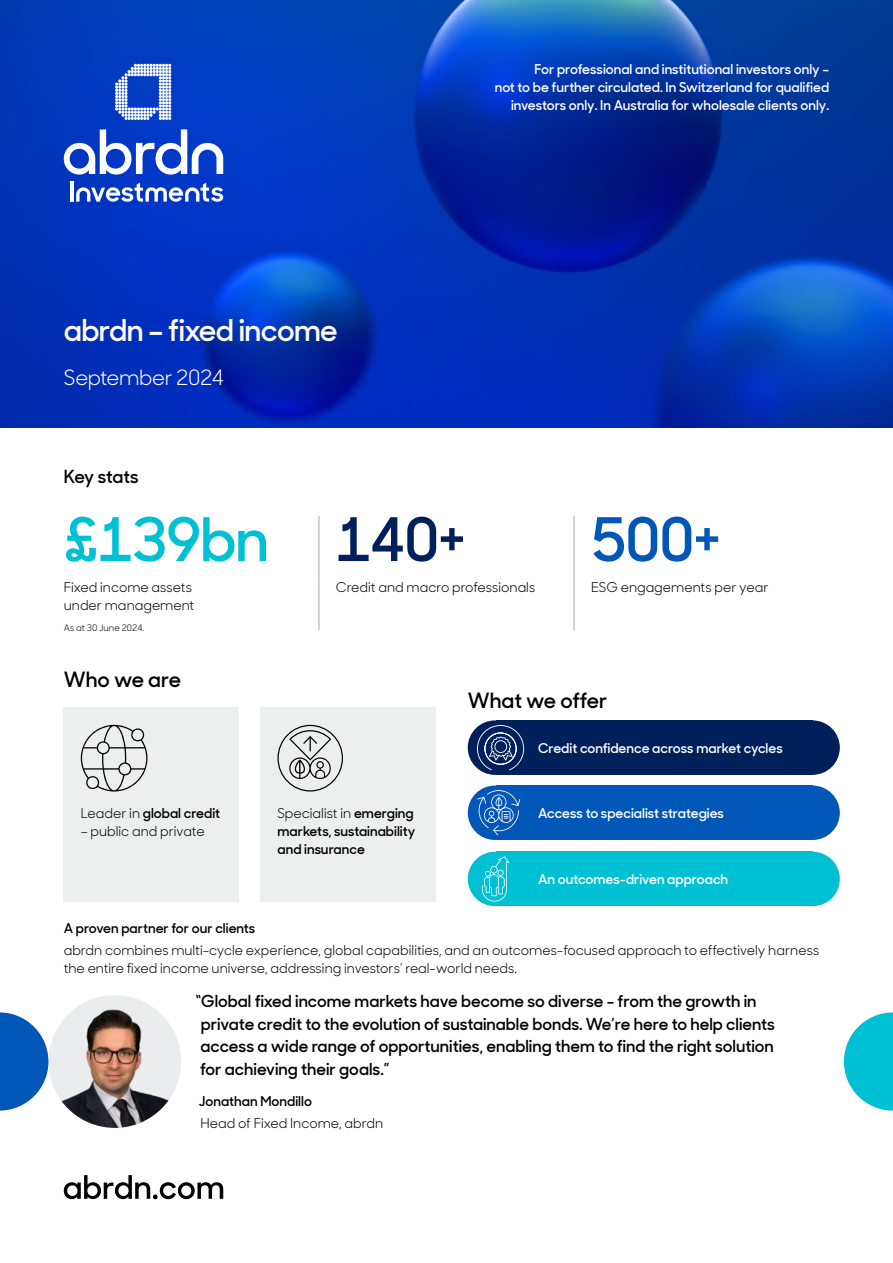
<style>
.page{position:relative;width:893px;height:1263px;background:#fff}
.page>*{position:absolute;margin:0;border:0;box-sizing:border-box;transform-origin:0 0}
.t1{font:600 60px "Sharp Sans Display No 1";letter-spacing:-.02em;color:#00c1d4}
.t2{font:600 60px "Sharp Sans Display No 1";color:#0057b7}
.t3{font:600 30px "Sharp Sans Display No 1";letter-spacing:-.02em;color:#fff}
.t4{font:600 21px "Sharp Sans Display No 1";color:#000}
.t5{font:21px "Sharp Sans Display No 1";letter-spacing:-.02em;color:#fff}
.t6{font:600 18px "Sharp Sans Display No 1";letter-spacing:-.015em;color:#000}
.t7{font:600 16.5px/22.5px "Sharp Sans Display No 1";color:#000}
.t8{font:13.5px/18px "Sharp Sans Display No 1";color:#000}
.t9{font:600 13.5px/18px "Sharp Sans Display No 1";color:#fff;text-align:right}
.t10{font:600 13.5px/18px "Sharp Sans Display No 1";color:#000}
.t11{font:9px "Sharp Sans Display No 1";color:#000}
.s1{color:#00205b}
.s2{font-weight:400}
</style>
<div class="page">
<img style="left:0;top:0;width:893px;height:427px">
<svg style="left:64px;top:129px;width:159px;height:46px"></svg>
<hr style="left:70px;top:182px;width:3px;height:20px;background:#fff">
<svg style="left:76px;top:183px;width:147px;height:19px"></svg>
<svg style="left:115px;top:64px;width:56px;height:56px"></svg>
<svg style="left:64px;top:1175px;width:159px;height:24px"></svg>
<hr style="left:319px;top:516px;width:1px;height:66px;background:#a7a8a9">
<hr style="left:574px;top:516px;width:1px;height:66px;background:#a7a8a9">
<hr style="left:319px;top:582px;width:1px;height:48px;background:#a7a8a9">
<hr style="left:574px;top:582px;width:1px;height:48px;background:#a7a8a9">
<div style="left:64px;top:708px;width:175px;height:194px;background:#edeeee"></div>
<svg style="left:81px;top:725px;width:66px;height:66px"></svg>
<div style="left:260px;top:708px;width:176px;height:194px;background:#edeeee"></div>
<svg style="left:277px;top:725px;width:66px;height:66px"></svg>
<div style="left:496px;top:720px;width:317px;height:55px;background:#00205b"></div>
<div style="left:468px;top:720px;width:54px;height:55px;background:#00205b;border-radius:50%"></div>
<div style="left:785px;top:720px;width:55px;height:55px;background:#00205b;border-radius:50%"></div>
<svg style="left:477px;top:725px;width:47px;height:45px"></svg>
<div style="left:496px;top:785px;width:317px;height:55px;background:#0057b7"></div>
<div style="left:468px;top:785px;width:54px;height:55px;background:#0057b7;border-radius:50%"></div>
<div style="left:785px;top:785px;width:55px;height:55px;background:#0057b7;border-radius:50%"></div>
<svg style="left:477px;top:790px;width:43px;height:45px"></svg>
<div style="left:496px;top:852px;width:317px;height:54px;background:#00c1d4"></div>
<div style="left:468px;top:852px;width:54px;height:54px;background:#00c1d4;border-radius:50%"></div>
<div style="left:785px;top:852px;width:55px;height:54px;background:#00c1d4;border-radius:50%"></div>
<svg style="left:482px;top:856px;width:27px;height:45px"></svg>
<img style="left:52px;top:995px;width:126px;height:133px">
<svg style="left:0;top:1012px;width:48px;height:99px"></svg>
<svg style="left:844px;top:1012px;width:49px;height:99px"></svg>
<h2 class="t3" style="left:64px;top:307px;width:276px">abrdn – fixed income</h2>
<h3 class="t5" style="left:64px;top:361px;width:162px">September 2024</h3>
<h3 class="t6" style="left:64px;top:463px;width:76px">Key stats</h3>
<p class="t9" style="left:495px;top:59px;width:336px">For professional and institutional investors only –<br>not to be further circulated. In Switzerland for qualified investors only. In Australia for wholesale clients only.</p>
<h1 class="t1" style="left:64px;top:493px;width:403px">£139bn <span class="s1">140+</span></h1>
<h1 class="t2" style="left:591px;top:493px;width:131px">500+</h1>
<p class="t8" style="left:64px;top:577px;width:132px">Fixed income assets under management</p>
<p class="t8" style="left:336px;top:577px;width:201px">Credit and macro professionals</p>
<p class="t8" style="left:591px;top:577px;width:179px">ESG engagements per year</p>
<p class="t11" style="left:64px;top:620px;width:82px">As at 30 June 2024.</p>
<h3 class="t4" style="left:64px;top:663px;width:119px">Who we are</h3>
<p class="t10" style="left:81px;top:803px;width:141px"><span class="s2">Leader in</span> global credit</p>
<p class="t8" style="left:81px;top:821px;width:125px">– public and private</p>
<p class="t10" style="left:277px;top:803px;width:139px"><span class="s2">Specialist in</span> emerging markets, sustainability and insurance</p>
<h3 class="t4" style="left:468px;top:684px;width:141px">What we offer</h3>
<p class="t9" style="left:538px;top:738px;width:246px">Credit confidence across market cycles</p>
<p class="t9" style="left:538px;top:803px;width:187px">Access to specialist strategies</p>
<p class="t9" style="left:538px;top:869px;width:191px">An outcomes-driven approach</p>
<p class="t10" style="left:64px;top:918px;width:193px">A proven partner for our clients</p>
<p class="t8" style="left:64px;top:940px;width:757px">abrdn combines multi-cycle experience, global capabilities, and an outcomes-focused approach to effectively harness the entire fixed income universe, addressing investors’ real-world needs.</p>
<p class="t7" style="left:195px;top:989px;width:581px">“Global fixed income markets have become so diverse - from the growth in private credit to the evolution of sustainable bonds. We’re here to help clients access a wide range of opportunities, enabling them to find the right solution for achieving their goals.”</p>
<p class="t10" style="left:199px;top:1091px;width:115px">Jonathan Mondillo</p>
<p class="t8" style="left:201px;top:1113px;width:184px">Head of Fixed Income, abrdn</p>
</div>
